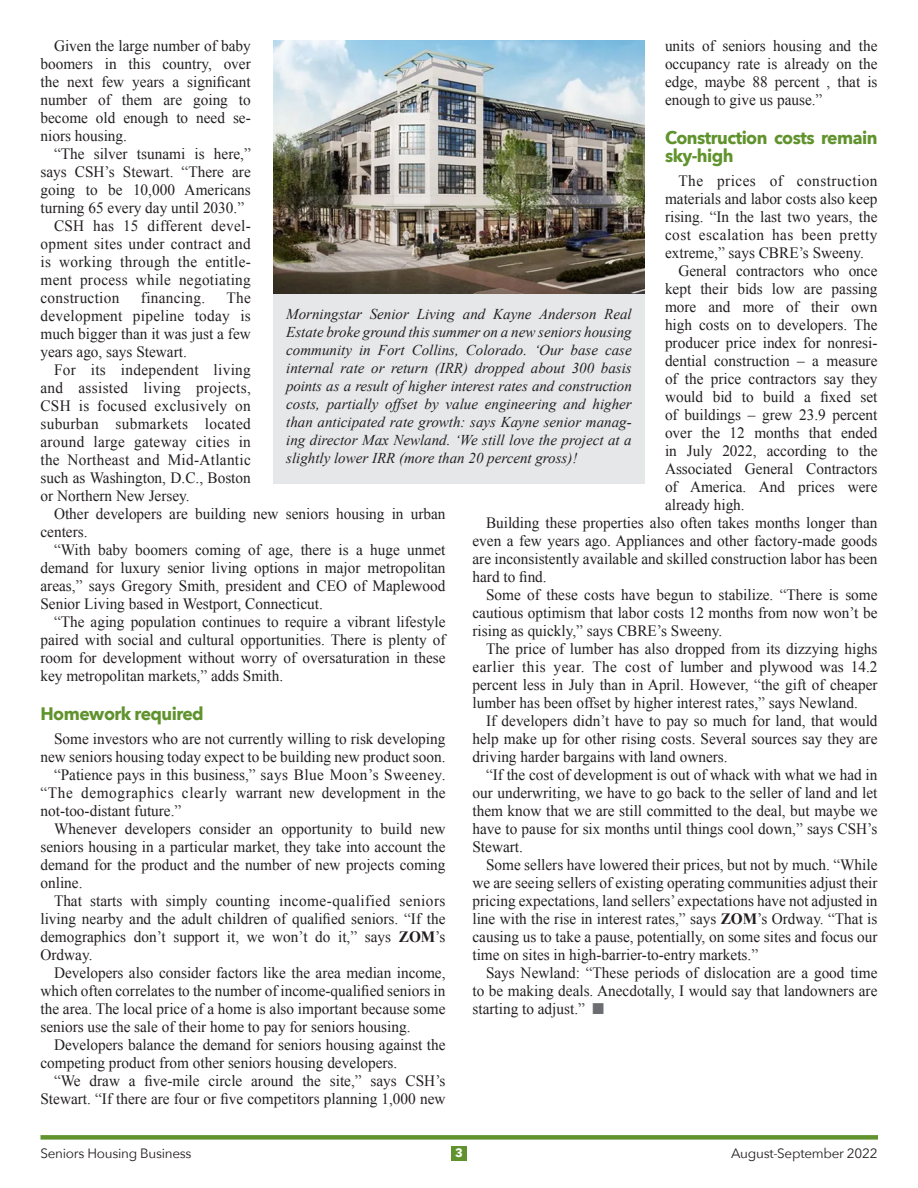
<style>
.page{position:relative;width:918px;height:1188px;background:#fff}
.page>*{position:absolute;margin:0;border:0;box-sizing:border-box;transform-origin:0 0}
.Subheads{font:700 18px/18px "Avenir Next";letter-spacing:-.03em;color:#60932d}
.t1{font:15.75px/18px "Times New Roman";color:#231f20;text-align:justify}
.t2{font:15.75px "Times New Roman";letter-spacing:.02em;color:#231f20}
.t3{font:italic 15px/18px "Times New Roman";color:#231f20;text-align:justify}
.t4{font:13.5px "Avenir Next";letter-spacing:-.02em;color:#231f20}
.t5{font:700 12px "Avenir Next";color:#fff}
.s1{font-weight:700}
.s2{color:#6c6d70}
</style>
<div class="page">
<div style="left:40px;top:1135px;width:838px;height:5px;background:#60932d"></div>
<div style="left:451px;top:1146px;width:16px;height:15px;background:#60932d"></div>
<div style="left:273px;top:277px;width:372px;height:207px;background:#e6e7e9"></div>
<img style="left:273px;top:40px;width:372px;height:253px">
<p class="t1" style="left:40px;top:37px;width:212px;text-indent:14px">Given the large number of baby boomers in this country, over the next few years a significant number of them are going to become old enough to need se&shy;niors housing.</p>
<p class="t1" style="left:40px;top:145px;width:212px;text-indent:14px">“The silver tsunami is here,” says CSH’s Stewart. “There are going to be 10,000 Americans turning 65 every day until 2030.”</p>
<p class="t1" style="left:40px;top:217px;width:212px;text-indent:14px">CSH has 15 different devel&shy;opment sites under contract and is working through the entitle&shy;ment process while negotiating construction</p>
<p class="t1" style="left:665px;top:37px;width:214px">units of seniors housing and the occupancy rate is already on the edge, maybe 88 percent , that is enough to give us pause.”</p>
<p class="Subheads" style="left:665px;top:128px;width:214px">Construction costs remain sky-high</p>
<p class="t1" style="left:665px;top:172px;width:214px;text-indent:14px">The prices of construction materials and labor costs also keep rising. “In the last two years, the cost escalation has been pretty extreme,” says CBRE’s Sweeny.</p>
<p class="t1" style="left:665px;top:262px;width:214px;text-indent:14px">General contractors who once kept their bids low are passing more and more of their own high costs on to developers. The producer price index for nonresi&shy;dential construction – a measure of the price contractors say they would bid to build a fixed set of buildings – grew 23.9 percent over the 12 months that ended in July 2022, according to the Associated General Contractors of America. And prices were already high.</p>
<p class="t1" style="left:472px;top:514px;width:407px;text-indent:14px">Building these properties also often takes months longer than even a few years ago. Appliances and other factory-made goods are inconsistently available and skilled construction labor has been hard to find.</p>
<p class="t1" style="left:472px;top:586px;width:407px;text-indent:14px">Some of these costs have begun to stabilize. “There is some cautious optimism that labor costs 12 months from now won’t be rising as quickly,” says CBRE’s Sweeny.</p>
<p class="t1" style="left:472px;top:640px;width:407px;text-indent:14px">The price of lumber has also dropped from its dizzying highs earlier this year. The cost of lumber and plywood was 14.2 percent less in July than in April. However, “the gift of cheaper lumber has been offset by higher interest rates,” says Newland.</p>
<p class="t1" style="left:472px;top:712px;width:407px;text-indent:14px">If developers didn’t have to pay so much for land, that would help make up for other rising costs. Several sources say they are driving harder bargains with land owners.</p>
<p class="t1" style="left:472px;top:766px;width:407px;text-indent:14px">“If the cost of development is out of whack with what we had in our underwriting, we have to go back to the seller of land and let them know that we are still committed to the deal, but maybe we have to pause for six months until things cool down,” says CSH’s Stewart.</p>
<p class="t1" style="left:472px;top:856px;width:407px;text-indent:14px">Some sellers have lowered their prices, but not by much. “While we are seeing sellers of existing operating communities adjust their pricing expectations, land sellers’ expectations have not adjusted in line with the rise in interest rates,” says <span class="s1">ZOM</span>’s Ordway. “That is causing us to take a pause, potentially, on some sites and focus our time on sites in high-barrier-to-entry markets.”</p>
<p class="t1" style="left:472px;top:964px;width:407px;text-indent:14px">Says Newland: “These periods of dislocation are a good time to be making deals. Anecdotally, I would say that landowners are starting to adjust.” <span class="s2">■</span></p>
<p class="t1" style="left:40px;top:289px;width:212px;text-indent:186px">The development pipeline today is much bigger than it was just a few years ago, says Stewart.</p>
<p class="t1" style="left:40px;top:361px;width:212px;text-indent:14px">For its independent living and assisted living projects, CSH is focused exclusively on suburban submarkets located around large gateway cities in the Northeast and Mid-Atlantic such as Washington, D.C., Boston or Northern New Jersey.</p>
<p class="t1" style="left:40px;top:505px;width:407px;text-indent:14px">Other developers are building new seniors housing in urban centers.</p>
<p class="t1" style="left:40px;top:541px;width:407px;text-indent:14px">“With baby boomers coming of age, there is a huge unmet demand for luxury senior living options in major metropolitan areas,” says Gregory Smith, president and CEO of Maplewood Senior Living based in Westport, Connecticut.</p>
<p class="t1" style="left:40px;top:613px;width:407px;text-indent:14px">“The aging population continues to require a vibrant lifestyle paired with social and cultural opportunities. There is plenty of room for development without worry of oversaturation in these key metropolitan markets,” adds Smith.</p>
<p class="Subheads" style="left:40px;top:704px;width:165px">Homework required</p>
<p class="t1" style="left:40px;top:730px;width:407px;text-align:right">Some investors who are not currently willing to risk developing new seniors housing today expect to be building new product soon.</p>
<p class="t1" style="left:40px;top:766px;width:407px;text-indent:14px">“Patience pays in this business,” says Blue Moon’s Sweeney. “The demographics clearly warrant new development in the not-too-distant future.”</p>
<p class="t1" style="left:40px;top:820px;width:407px;text-indent:14px">Whenever developers consider an opportunity to build new seniors housing in a particular market, they take into account the demand for the product and the number of new projects coming online.</p>
<p class="t1" style="left:40px;top:892px;width:407px;text-indent:14px">That starts with simply counting income-qualified seniors living nearby and the adult children of qualified seniors. “If the demographics don’t support it, we won’t do it,” says <span class="s1">ZOM</span>’s Ordway.</p>
<p class="t1" style="left:40px;top:964px;width:407px;text-indent:14px">Developers also consider factors like the area median income, which often correlates to the number of income-qualified seniors in the area. The local price of a home is also important because some seniors use the sale of their home to pay for seniors housing.</p>
<p class="t1" style="left:40px;top:1036px;width:407px;text-indent:14px">Developers balance the demand for seniors housing against the competing product from other seniors housing developers.</p>
<p class="t1" style="left:40px;top:1072px;width:407px;text-align:right">“We draw a five-mile circle around the site,” says CSH’s<br>Stewart. “If there are four or five competitors planning 1,000 new</p>
<p class="t2" style="left:141px;top:288px;width:66px">financing.</p>
<p class="t3" style="left:286px;top:305px;width:347px">Morningstar Senior Living and Kayne Anderson Real Estate broke ground this summer on a new seniors housing community in Fort Collins, Colorado. ‘Our base case internal rate or return (IRR) dropped about 300 basis points as a result of higher interest rates and construction costs, partially offset by value engineering and higher than anticipated rate growth: says Kayne senior manag&shy;ing director Max Newland. ‘We still love the project at a slightly lower IRR (more than 20 percent gross)!</p>
<p class="t4" style="left:40px;top:1142px;width:153px">Seniors Housing Business</p>
<p class="t4" style="left:731px;top:1142px;width:148px">August-September 2022</p>
<p class="t5" style="left:455px;top:1143px;width:9px">3</p>
</div>
